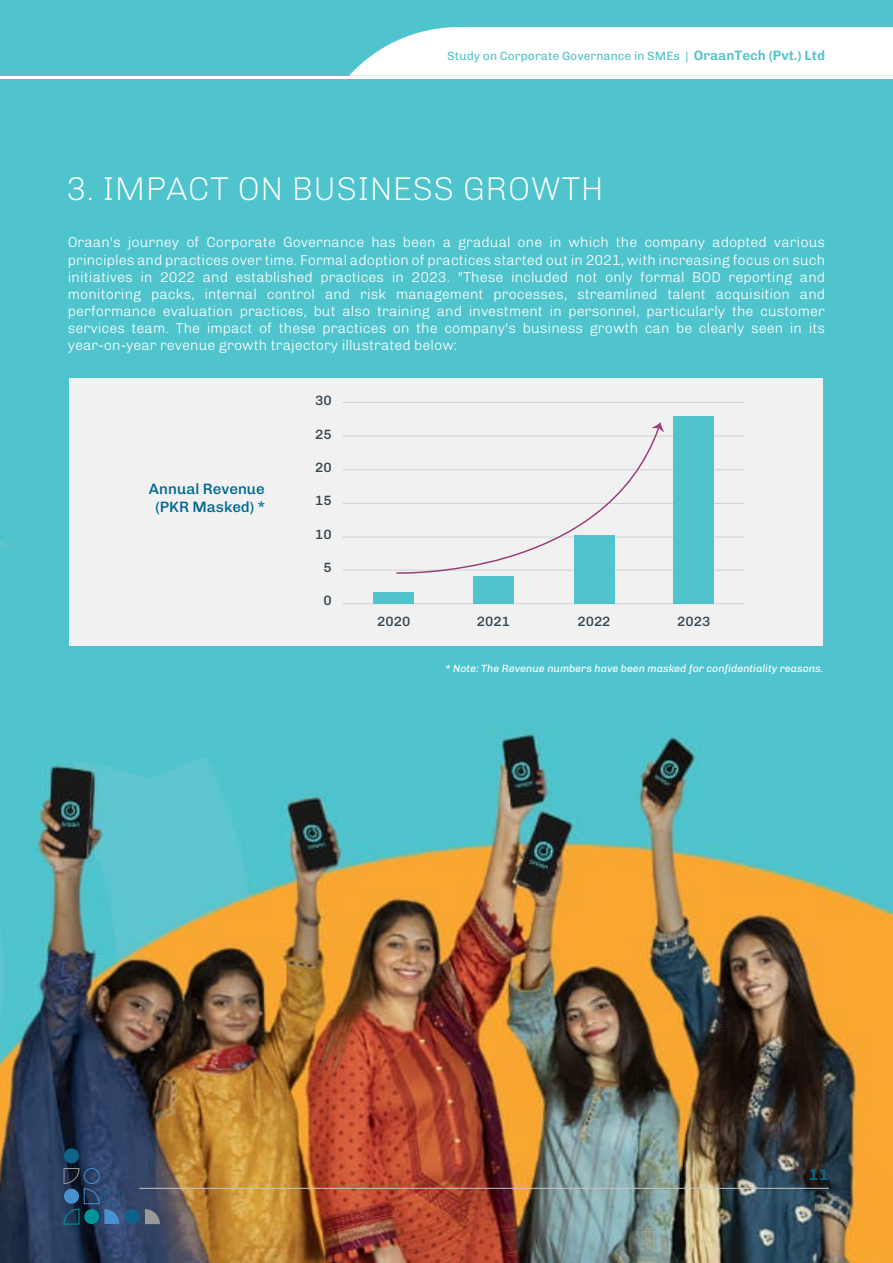
<style>
.page{position:relative;width:893px;height:1263px;background:#4fc4cd}
.page>*{position:absolute;margin:0;border:0;box-sizing:border-box;transform-origin:0 0}
.t1{font:100 33px "Chivo";letter-spacing:.01em;color:#fff}
.t2{font:600 16.05px "Chivo";color:#026a8f}
.t3{font:500 15px/17.7px "Chivo";color:#00688f;text-align:center}
.t4{font:200 14.25px/17.1px "Chivo";color:#fff;text-align:justify}
.t5{font:500 13.5px "Chivo";color:#35454f}
.t6{font:12px "Chivo";color:#4fc4cd}
.t7{font:italic 10.5px "Chivo";color:#fff}
.s1{font-weight:600;font-size:13.5px}
</style>
<div class="page">
<img style="left:0;top:481px;width:893px;height:782px">
<svg style="left:0;top:548px;width:436px;height:253px"></svg>
<div style="left:70px;top:378px;width:753px;height:268px;background:#f1f1f2"></div>
<hr style="left:139px;top:1188px;width:690px;height:1px;background:#c6c6c5">
<div style="left:64px;top:1148px;width:15px;height:15px;background:#0f6289;border-radius:50%"></div>
<div style="left:104px;top:1188px;width:16px;height:16px;border:1px solid #0f6289;border-radius:50%"></div>
<div style="left:125px;top:1209px;width:15px;height:15px;background:#0f6289;border-radius:50%"></div>
<svg style="left:64px;top:1168px;width:55px;height:56px;background:#294c6f"></svg>
<svg style="left:145px;top:1209px;width:15px;height:15px"></svg>
<svg style="left:349px;top:27px;width:544px;height:49px;background:#f2fafb"></svg>
<hr style="left:0;top:76px;width:893px;height:3px;background:#fff">
<hr style="left:343px;top:402px;width:401px;height:1px;background:#d0d2d3">
<hr style="left:343px;top:436px;width:401px;height:1px;background:#d0d2d3">
<hr style="left:343px;top:469px;width:401px;height:1px;background:#d0d2d3">
<hr style="left:343px;top:503px;width:401px;height:1px;background:#d0d2d3">
<hr style="left:343px;top:537px;width:401px;height:1px;background:#d0d2d3">
<hr style="left:343px;top:570px;width:401px;height:1px;background:#d0d2d3">
<hr style="left:343px;top:603px;width:401px;height:1px;background:#d0d2d3">
<div style="left:673px;top:416px;width:41px;height:187px;background:#4fc4cd"></div>
<div style="left:574px;top:535px;width:40px;height:68px;background:#4fc4cd"></div>
<div style="left:473px;top:576px;width:41px;height:27px;background:#4fc4cd"></div>
<div style="left:373px;top:592px;width:41px;height:11px;background:#4fc4cd"></div>
<svg style="left:395px;top:422px;width:269px;height:158px"></svg>
<p class="t6" style="left:447px;top:46px;width:379px">Study on Corporate Governance in SMEs | <span class="s1">OraanTech (Pvt.) Ltd</span></p>
<h1 class="t1" style="left:66px;top:163px;width:539px">3. IMPACT ON BUSINESS GROWTH</h1>
<p class="t4" style="left:68px;top:233px;width:759px">Oraan's journey of Corporate Governance has been a gradual one in which the company adopted various principles and practices over time. Formal adoption of practices started out in 2021, with increasing focus on such initiatives in 2022 and established practices in 2023. "These included not only formal BOD reporting and monitoring packs, internal control and risk management processes, streamlined talent acquisition and performance evaluation practices, but also training and investment in personnel, particularly the customer services team. The impact of these practices on the company's business growth can be clearly seen in its year-on-year revenue growth trajectory illustrated below:</p>
<p class="t3" style="left:149px;top:479px;width:117px">Annual Revenue (PKR Masked) *</p>
<p class="t5" style="left:315px;top:390px;width:18px">30</p>
<p class="t5" style="left:315px;top:424px;width:18px">25</p>
<p class="t5" style="left:315px;top:457px;width:18px">20</p>
<p class="t5" style="left:315px;top:490px;width:18px">15</p>
<p class="t5" style="left:315px;top:524px;width:18px">10</p>
<p class="t5" style="left:323px;top:557px;width:10px">5</p>
<p class="t5" style="left:323px;top:590px;width:10px">0</p>
<p class="t5" style="left:377px;top:611px;width:35px">2020</p>
<p class="t5" style="left:477px;top:611px;width:35px">2021</p>
<p class="t5" style="left:577px;top:611px;width:35px">2022</p>
<p class="t5" style="left:677px;top:611px;width:35px">2023</p>
<p class="t7" style="left:445px;top:660px;width:379px">* Note: The Revenue numbers have been masked for confidentiality reasons.</p>
<p class="t2" style="left:809px;top:1162px;width:21px">11</p>
</div>
